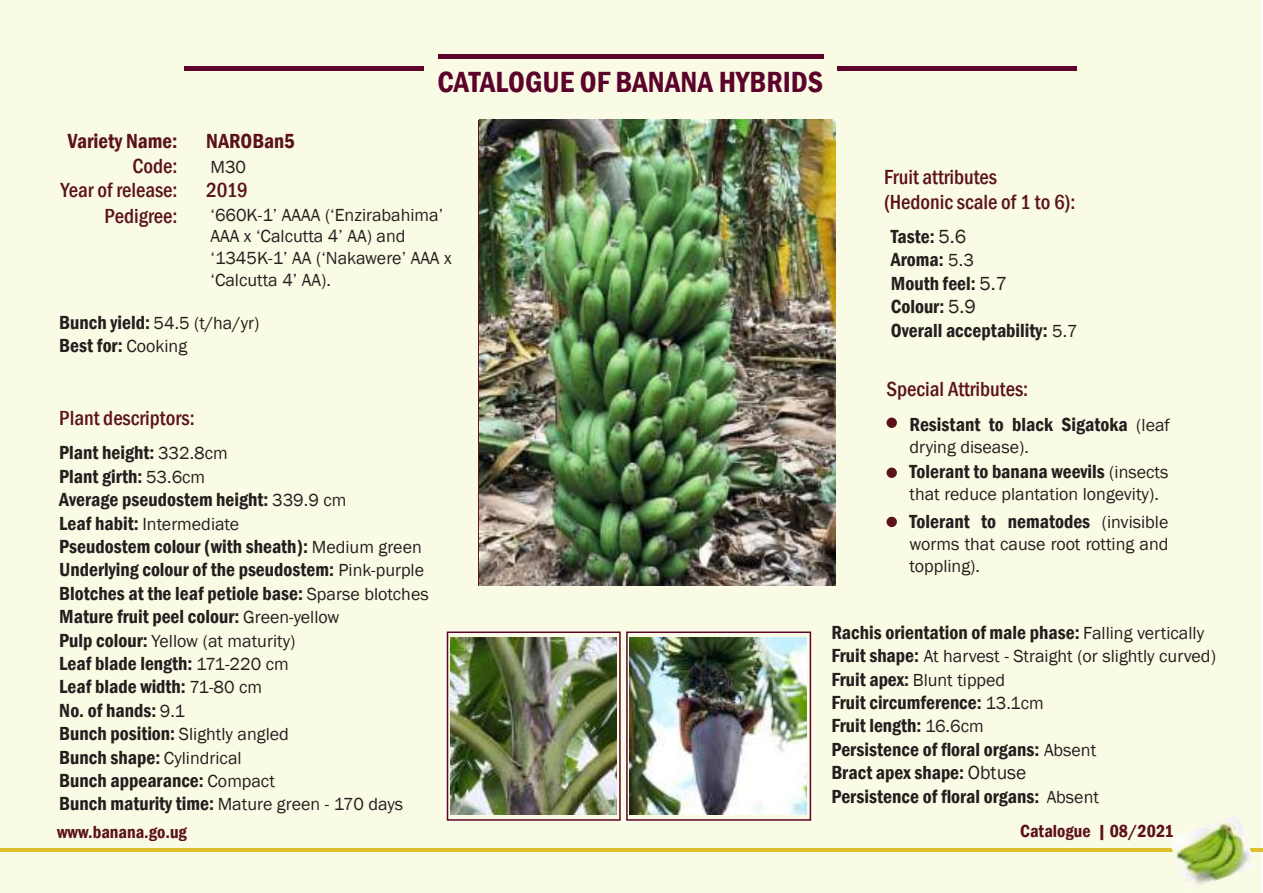
<style>
.page{position:relative;width:1263px;height:893px;background:#fff}
.page>*{position:absolute;margin:0;border:0;box-sizing:border-box;transform-origin:0 0}
.t1{font:600 condensed 30px "Franklin Gothic";color:#5c032c}
.t2{font:500 condensed 21px/24.6px "Franklin Gothic";color:#5b121a;text-align:right}
.t3{font:600 condensed 21px "Franklin Gothic";color:#5b121a}
.t4{font:600 condensed 19.5px/23.4px "Franklin Gothic";color:#241f1f}
.t5{font:18px/21.6px "Franklin Gothic";color:#241f1f}
.t6{font:600 condensed 18px "Franklin Gothic";color:#5b121a}
.s1{font-weight:600;font-stretch:condensed;font-size:19.5px}
.s2{font-weight:400;font-stretch:normal;font-size:18px}
.s3{font-weight:400;font-stretch:normal}
</style>
<div class="page">
<div style="left:0;top:0;width:16px;height:893px;background:#fafbe5"></div>
<div style="left:1px;top:0;width:1260px;height:893px;background:#fafbe5"></div>
<div style="left:886px;top:418px;width:11px;height:10px;background:#5b121a;border-radius:50%"></div>
<div style="left:886px;top:468px;width:11px;height:10px;background:#5b121a;border-radius:50%"></div>
<div style="left:886px;top:517px;width:11px;height:10px;background:#5b121a;border-radius:50%"></div>
<hr style="left:0;top:849px;width:1263px;height:3px;background:#ddc02d">
<img style="left:1168px;top:815px;width:88px;height:70px">
<img style="left:479px;top:120px;width:357px;height:465px">
<hr style="left:184px;top:66px;width:239px;height:4px;background:#5c032c">
<hr style="left:837px;top:66px;width:240px;height:4px;background:#5c032c">
<hr style="left:439px;top:54px;width:385px;height:4px;background:#5c032c">
<div style="left:447px;top:631px;width:174px;height:190px;border:2px solid #5c032c"></div>
<img style="left:450px;top:638px;width:167px;height:176px">
<div style="left:626px;top:631px;width:185px;height:190px;border:2px solid #5c032c"></div>
<img style="left:630px;top:638px;width:177px;height:176px">
<h1 class="t1" style="left:437px;top:62px;width:387px">CATALOGUE OF BANANA HYBRIDS</h1>
<p class="t3" style="left:68px;top:127px;width:111px">Variety Name:</p>
<p class="t3" style="left:206px;top:127px;width:90px">NAROBan5</p>
<p class="t2" style="left:61px;top:153px;width:118px">Code:<br>Year of release:</p>
<p class="t5" style="left:210px;top:156px;width:37px">M30</p>
<p class="t2" style="left:206px;top:178px;width:43px">2019</p>
<p class="t2" style="left:105px;top:203px;width:74px">Pedigree:</p>
<p class="t5" style="left:210px;top:204px;width:243px">‘660K-1’ AAAA (‘Enzirabahima’<br>AAA x ‘Calcutta 4’ AA) and ‘1345K-1’ AA (‘Nakawere’ AAA x ‘Calcutta 4’ AA).</p>
<p class="t5" style="left:59px;top:312px;width:202px"><span class="s1">Bunch yield:</span> 54.5 (t/ha/yr)</p>
<p class="t4" style="left:59px;top:334px;width:129px">Best for: <span class="s2">Cooking</span></p>
<p class="t2" style="left:59px;top:405px;width:137px">Plant descriptors:</p>
<p class="t4" style="left:59px;top:441px;width:289px">Plant height: <span class="s2">332.8cm<br></span>Plant girth: <span class="s2">53.6cm<br></span>Average pseudostem height: <span class="s2">339.9 cm</span></p>
<p class="t5" style="left:59px;top:513px;width:181px"><span class="s1">Leaf habit:</span> Intermediate</p>
<p class="t4" style="left:59px;top:534px;width:371px">Pseudostem colour (with sheath): <span class="s2">Medium green </span>Underlying colour of the pseudostem: <span class="s2">Pink-purple </span>Blotches at the leaf petiole base: <span class="s2">Sparse blotches </span>Mature fruit peel colour: <span class="s2">Green-yellow</span></p>
<p class="t5" style="left:59px;top:630px;width:238px"><span class="s1">Pulp colour:</span> Yellow (at maturity)</p>
<p class="t4" style="left:59px;top:651px;width:231px">Leaf blade length: <span class="s2">171-220 cm<br></span>Leaf blade width: <span class="s2">71-80 cm<br></span>No. of hands: <span class="s2">9.1<br></span>Bunch position: <span class="s2">Slightly angled<br></span>Bunch shape: <span class="s2">Cylindrical<br></span>Bunch appearance: <span class="s2">Compact</span></p>
<p class="t5" style="left:59px;top:794px;width:345px"><span class="s1">Bunch maturity time:</span> Mature green - 170 days</p>
<p class="t6" style="left:57px;top:820px;width:131px">www.banana.go.ug</p>
<p class="t2" style="left:884px;top:164px;width:193px;line-height:25.2px;text-align:left">Fruit attributes<br>(Hedonic scale of 1 to 6):</p>
<p class="t4" style="left:891px;top:225px;width:188px">Taste: <span class="s3">5.6<br></span>Aroma: <span class="s2">5.3<br></span>Mouth feel: <span class="s3">5.7<br></span>Colour: <span class="s3">5.9<br></span>Overall acceptability: <span class="s2">5.7</span></p>
<p class="t2" style="left:886px;top:377px;width:143px">Special Attributes:</p>
<p class="t4" style="left:909px;top:413px;width:262px">Resistant to black Sigatoka <span class="s2">(leaf</span></p>
<p class="t5" style="left:909px;top:436px;width:121px">drying disease).</p>
<p class="t4" style="left:909px;top:460px;width:260px">Tolerant to banana weevils <span class="s2">(insects</span></p>
<p class="t5" style="left:909px;top:483px;width:251px">that reduce plantation longevity).</p>
<p class="t4" style="left:909px;top:510px;width:260px">Tolerant to nematodes <span class="s2">(invisible</span></p>
<p class="t5" style="left:909px;top:534px;width:260px">worms that cause root rotting and toppling).</p>
<p class="t4" style="left:831px;top:620px;width:374px">Rachis orientation of male phase: <span class="s2">Falling vertically</span></p>
<p class="t5" style="left:831px;top:645px;width:386px;line-height:23.4px"><span class="s1">Fruit shape:</span> At harvest - Straight (or slightly curved)<br><span class="s1">Fruit apex:</span> Blunt tipped</p>
<p class="t4" style="left:831px;top:690px;width:269px">Fruit circumference: <span class="s2">13.1cm<br></span>Fruit length: <span class="s2">16.6cm<br></span>Persistence of floral organs: <span class="s2">Absent<br></span>Bract apex shape: <span class="s3">Obtuse<br></span>Persistence of floral organs: <span class="s2">Absent</span></p>
<p class="t6" style="left:1020px;top:819px;width:155px">Catalogue | 08/2021</p>
</div>
